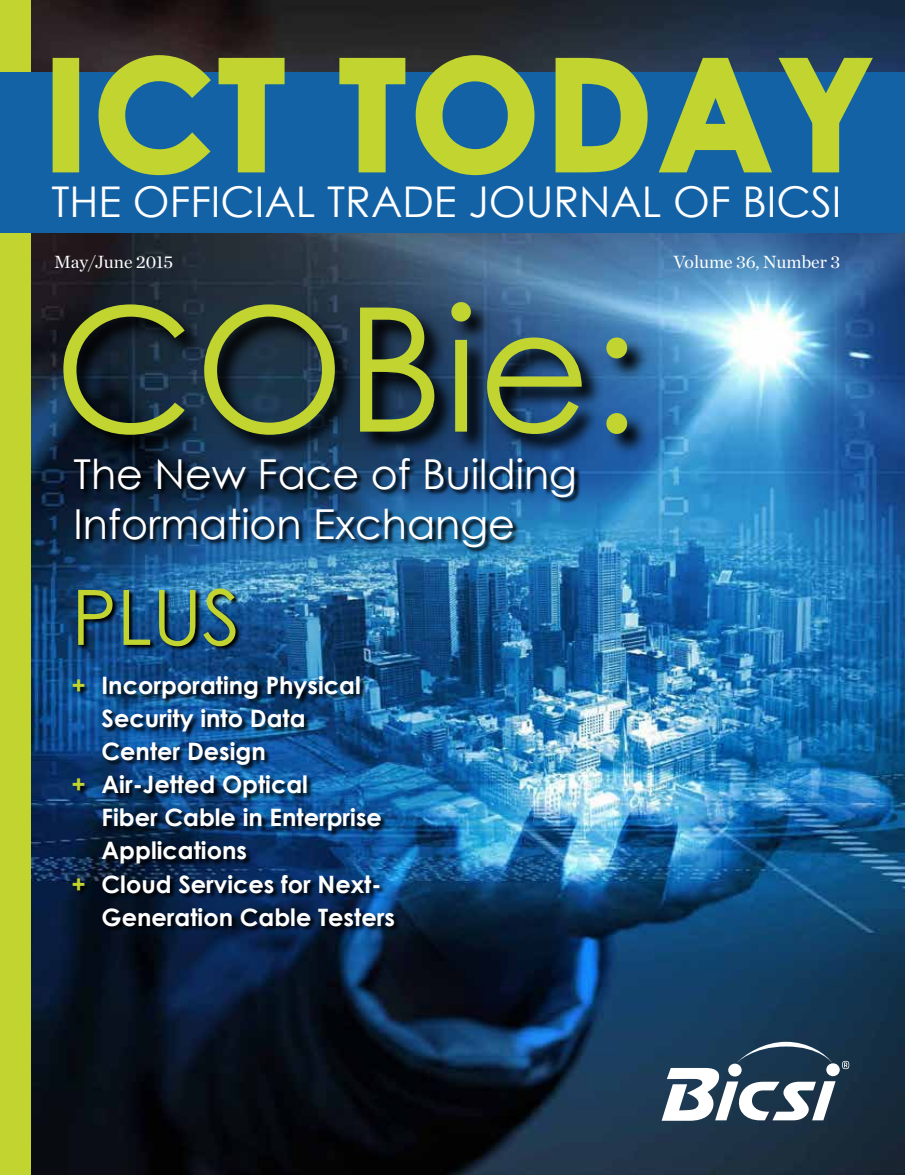
<style>
.page{position:relative;width:905px;height:1175px;background:#fff}
.page>*{position:absolute;margin:0;border:0;box-sizing:border-box;transform-origin:0 0}
.t1{font:172.65px "Century Gothic";color:#c1d42f}
.t2{font:700 151.05px "Century Gothic";letter-spacing:.05em;color:#c1d42f}
.t3{font:76.5px "Century Gothic";color:#c1d42f}
.t4{font:42.3px "Century Gothic";color:#fff}
.t5{font:41.25px/49.5px "Century Gothic";color:#fff}
.t6{font:700 24px "Century Gothic";color:#fff}
.t7{font:18px "Chronicle Deck";color:#fff}
.s1{color:#c1d42f}
</style>
<div class="page">
<svg style="left:31px;top:0;width:873px;height:72px;background:#22262f"></svg>
<img style="left:31px;top:233px;width:873px;height:941px">
<div style="left:0;top:0;width:31px;height:1174px;background:#c1d42f"></div>
<div style="left:0;top:72px;width:904px;height:161px;background:#1362a5"></div>
<div style="left:53px;top:58px;width:26px;height:114px;border:6px solid #c1d42f"></div>
<svg style="left:95px;top:52px;width:192px;height:124px"></svg>
<svg style="left:336px;top:52px;width:201px;height:124px"></svg>
<svg style="left:552px;top:55px;width:325px;height:118px"></svg>
<div style="left:826px;top:1063px;width:13px;height:13px;background:#fff;border-radius:50%"></div>
<svg style="left:661px;top:1041px;width:174px;height:79px"></svg>
<svg style="left:842px;top:1060px;width:7px;height:9px"></svg>
<svg style="left:74px;top:458px;width:506px;height:96px;background:#174771"></svg>
<svg style="left:62px;top:301px;width:588px;height:156px;background:#1a344f"></svg>
<img style="left:72px;top:588px;width:328px;height:344px">
<h2 class="t2" style="left:45px;top:0;width:829px">ICT TODAY</h2>
<h3 class="t4" style="left:51px;top:172px;width:791px">THE OFFICIAL TRADE JOURNAL OF BICSI</h3>
<p class="t7" style="left:54px;top:251px;width:121px">May/June 2015</p>
<p class="t7" style="left:673px;top:251px;width:168px">Volume 36, Number 3</p>
<h1 class="t1" style="left:54px;top:248px;width:586px">COBie:</h1>
<h3 class="t5" style="left:74px;top:449px;width:505px">The New Face of Building<br>Information Exchange</h3>
<h3 class="t3" style="left:71px;top:564px;width:170px">PLUS</h3>
<p class="t6" style="left:71px;top:667px;width:291px"><span class="s1">+</span> Incorporating Physical</p>
<p class="t6" style="left:101px;top:700px;width:205px">Security into Data</p>
<p class="t6" style="left:101px;top:733px;width:166px">Center Design</p>
<p class="t6" style="left:71px;top:766px;width:238px"><span class="s1">+</span> Air-Jetted Optical</p>
<p class="t6" style="left:101px;top:799px;width:282px">Fiber Cable in Enterprise</p>
<p class="t6" style="left:101px;top:832px;width:147px">Applications</p>
<p class="t6" style="left:71px;top:865px;width:311px"><span class="s1">+</span> Cloud Services for Next-</p>
<p class="t6" style="left:101px;top:898px;width:295px">Generation Cable Testers</p>
</div>
